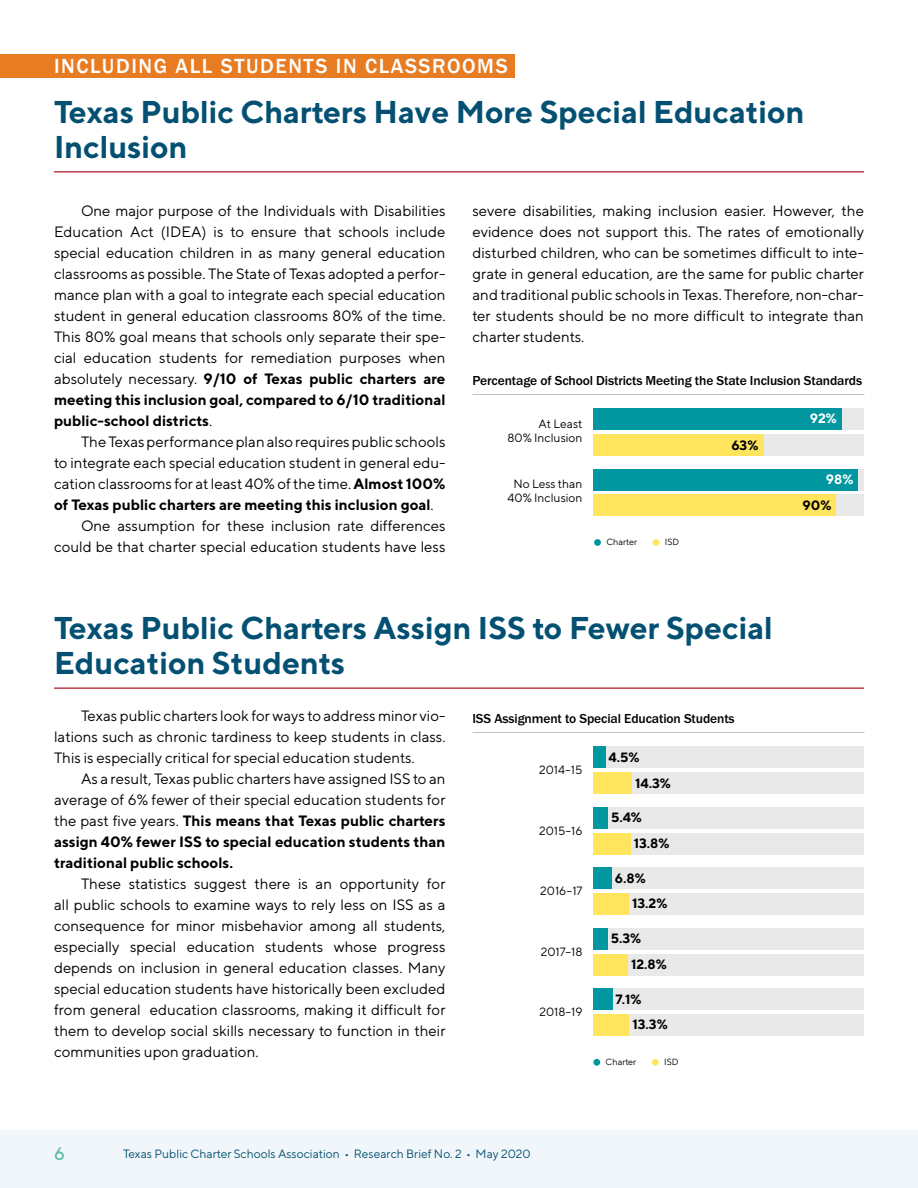
<style>
.page{position:relative;width:918px;height:1188px;background:#fff}
.page>*{position:absolute;margin:0;border:0;box-sizing:border-box;transform-origin:0 0}
.t1{font:700 31.5px/34.5px "TT Norms";color:#045073}
.t2{font:500 21px "Franklin Gothic";letter-spacing:.075em;color:#fff}
.t3{font:500 18px "TT Norms";color:#5eb9a9}
.t4{font:15px/21px "TT Norms";color:#000;text-align:justify}
.t5{font:700 15px "TT Norms";color:#000}
.t6{font:500 13.5px "Franklin Gothic";letter-spacing:-.01em;color:#000}
.t7{font:700 13.5px/25.8px "TT Norms";color:#000}
.t8{font:700 13.5px "TT Norms";color:#fff}
.t9{font:12px/14.4px "TT Norms";color:#000;text-align:right}
.t10{font:12px "TT Norms";color:#045073}
.t11{font:9px "TT Norms";color:#000}
.s1{font-weight:700}
.s2{font-weight:400}
</style>
<div class="page">
<div style="left:0;top:1130px;width:918px;height:58px;background:#f0f6f9"></div>
<div style="left:0;top:54px;width:514px;height:24px;background:#e77c22"></div>
<hr style="left:54px;top:171px;width:810px;height:2px;background:#ba3f4b">
<div style="left:593px;top:408px;width:271px;height:22px;background:#e8e9e8"></div>
<div style="left:593px;top:434px;width:271px;height:22px;background:#e8e9e8"></div>
<div style="left:593px;top:469px;width:271px;height:21px;background:#e8e9e8"></div>
<div style="left:593px;top:495px;width:271px;height:21px;background:#e8e9e8"></div>
<div style="left:594px;top:539px;width:7px;height:7px;background:#0097a0;border-radius:50%"></div>
<div style="left:653px;top:539px;width:6px;height:7px;background:#ffe55e;border-radius:50%"></div>
<div style="left:593px;top:495px;width:243px;height:21px;background:#ffe55e"></div>
<div style="left:593px;top:469px;width:265px;height:21px;background:#0097a0"></div>
<div style="left:593px;top:434px;width:171px;height:22px;background:#ffe55e"></div>
<div style="left:593px;top:408px;width:249px;height:22px;background:#0097a0"></div>
<hr style="left:54px;top:687px;width:810px;height:2px;background:#ba3f4b">
<div style="left:593px;top:747px;width:271px;height:21px;background:#e8e9e8"></div>
<div style="left:593px;top:772px;width:271px;height:22px;background:#e8e9e8"></div>
<div style="left:593px;top:807px;width:271px;height:22px;background:#e8e9e8"></div>
<div style="left:593px;top:833px;width:271px;height:21px;background:#e8e9e8"></div>
<div style="left:593px;top:868px;width:271px;height:21px;background:#e8e9e8"></div>
<div style="left:593px;top:893px;width:271px;height:22px;background:#e8e9e8"></div>
<div style="left:593px;top:928px;width:271px;height:22px;background:#e8e9e8"></div>
<div style="left:593px;top:954px;width:271px;height:21px;background:#e8e9e8"></div>
<div style="left:593px;top:989px;width:271px;height:21px;background:#e8e9e8"></div>
<div style="left:593px;top:1014px;width:271px;height:22px;background:#e8e9e8"></div>
<div style="left:593px;top:1059px;width:7px;height:7px;background:#0097a0;border-radius:50%"></div>
<div style="left:652px;top:1059px;width:7px;height:7px;background:#ffe55e;border-radius:50%"></div>
<div style="left:593px;top:1014px;width:36px;height:22px;background:#ffe55e"></div>
<div style="left:593px;top:989px;width:20px;height:21px;background:#0097a0"></div>
<div style="left:593px;top:954px;width:35px;height:21px;background:#ffe55e"></div>
<div style="left:593px;top:928px;width:15px;height:22px;background:#0097a0"></div>
<div style="left:593px;top:893px;width:36px;height:22px;background:#ffe55e"></div>
<div style="left:593px;top:868px;width:19px;height:21px;background:#0097a0"></div>
<div style="left:593px;top:833px;width:38px;height:21px;background:#ffe55e"></div>
<div style="left:593px;top:807px;width:15px;height:22px;background:#0097a0"></div>
<div style="left:593px;top:772px;width:39px;height:22px;background:#ffe55e"></div>
<div style="left:593px;top:747px;width:13px;height:21px;background:#0097a0"></div>
<h2 class="t2" style="left:54px;top:53px;width:455px">INCLUDING ALL STUDENTS IN CLASSROOMS</h2>
<h1 class="t1" style="left:54px;top:94px;width:752px">Texas Public Charters Have More Special Education<br>Inclusion</h1>
<p class="t4" style="left:54px;top:200px;width:393px;text-indent:27px">One major purpose of the Individuals with Disabilities Education Act (IDEA) is to ensure that schools include special education children in as many general education classrooms as possible. The State of Texas adopted a perfor&shy;mance plan with a goal to integrate each special education student in general education classrooms 80% of the time.<br>This 80% goal means that schools only separate their spe&shy;cial education students for remediation purposes when absolutely necessary. <span class="s1">9/10 of Texas public charters are meeting this inclusion goal, compared to 6/10 traditional public-school districts</span>.</p>
<p class="t4" style="left:81px;top:431px;width:366px">The Texas performance plan also requires public schools</p>
<p class="t4" style="left:54px;top:452px;width:393px">to integrate each special education student in general edu-</p>
<p class="t4" style="left:54px;top:473px;width:393px">cation classrooms for at least 40% of the time. <span class="s1">Almost 100%</span></p>
<p class="t5" style="left:54px;top:495px;width:381px">of Texas public charters are meeting this inclusion goal<span class="s2">.</span></p>
<p class="t4" style="left:81px;top:515px;width:366px">One assumption for these inclusion rate differences</p>
<p class="t4" style="left:54px;top:536px;width:393px">could be that charter special education students have less</p>
<p class="t4" style="left:472px;top:200px;width:393px">severe disabilities, making inclusion easier. However, the evidence does not support this. The rates of emotionally disturbed children, who can be sometimes difficult to inte&shy;grate in general education, are the same for public charter and traditional public schools in Texas. Therefore, non-char&shy;ter students should be no more difficult to integrate than charter students.</p>
<p class="t6" style="left:472px;top:372px;width:391px">Percentage of School Districts Meeting the State Inclusion Standards</p>
<p class="t9" style="left:508px;top:416px;width:76px">At Least<br>80% Inclusion</p>
<p class="t9" style="left:508px;top:476px;width:76px;text-align:center">No Less than<br>40% Inclusion</p>
<p class="t11" style="left:606px;top:536px;width:32px">Charter</p>
<p class="t11" style="left:665px;top:536px;width:16px">ISD</p>
<p class="t7" style="left:732px;top:432px;width:28px">63%</p>
<p class="t8" style="left:810px;top:410px;width:29px">92%</p>
<p class="t8" style="left:826px;top:471px;width:29px">98%</p>
<p class="t7" style="left:803px;top:492px;width:30px">90%</p>
<h1 class="t1" style="left:54px;top:610px;width:720px">Texas Public Charters Assign ISS to Fewer Special<br>Education Students</h1>
<p class="t4" style="left:54px;top:705px;width:393px;text-indent:27px">Texas public charters look for ways to address minor vio&shy;lations such as chronic tardiness to keep students in class.<br>This is especially critical for special education students.</p>
<p class="t4" style="left:54px;top:768px;width:393px;text-indent:27px">As a result, Texas public charters have assigned ISS to an average of 6% fewer of their special education students for the past five years. <span class="s1">This means that Texas public charters assign 40% fewer ISS to special education students than traditional public schools.</span></p>
<p class="t4" style="left:54px;top:873px;width:393px;text-indent:27px">These statistics suggest there is an opportunity for all public schools to examine ways to rely less on ISS as a consequence for minor misbehavior among all students, especially special education students whose progress depends on inclusion in general education classes. Many special education students have historically been excluded from general education classrooms, making it difficult for them to develop social skills necessary to function in their communities upon graduation.</p>
<p class="t6" style="left:472px;top:710px;width:264px">ISS Assignment to Special Education Students</p>
<p class="t7" style="left:635px;top:743px;width:37px;line-height:26.8px;text-indent:-26px">4.5%<br>14.3%</p>
<p class="t7" style="left:634px;top:804px;width:37px;text-indent:-23px">5.4%<br>13.8%</p>
<p class="t7" style="left:632px;top:865px;width:37px;text-indent:-17px">6.8%<br>13.2%</p>
<p class="t7" style="left:631px;top:925px;width:37px;text-indent:-20px">5.3%<br>12.8%</p>
<p class="t7" style="left:632px;top:986px;width:37px;text-indent:-17px">7.1%<br>13.3%</p>
<p class="t9" style="left:539px;top:763px;width:45px">2014–15</p>
<p class="t9" style="left:539px;top:823px;width:45px">2015–16</p>
<p class="t9" style="left:540px;top:884px;width:44px">2016–17</p>
<p class="t9" style="left:541px;top:944px;width:43px">2017–18</p>
<p class="t9" style="left:539px;top:1005px;width:45px">2018–19</p>
<p class="t11" style="left:606px;top:1056px;width:32px">Charter</p>
<p class="t11" style="left:664px;top:1056px;width:16px">ISD</p>
<p class="t3" style="left:54px;top:1142px;width:12px">6</p>
<p class="t10" style="left:123px;top:1146px;width:409px">Texas Public Charter Schools Association • Research Brief No. 2 • May 2020</p>
</div>
